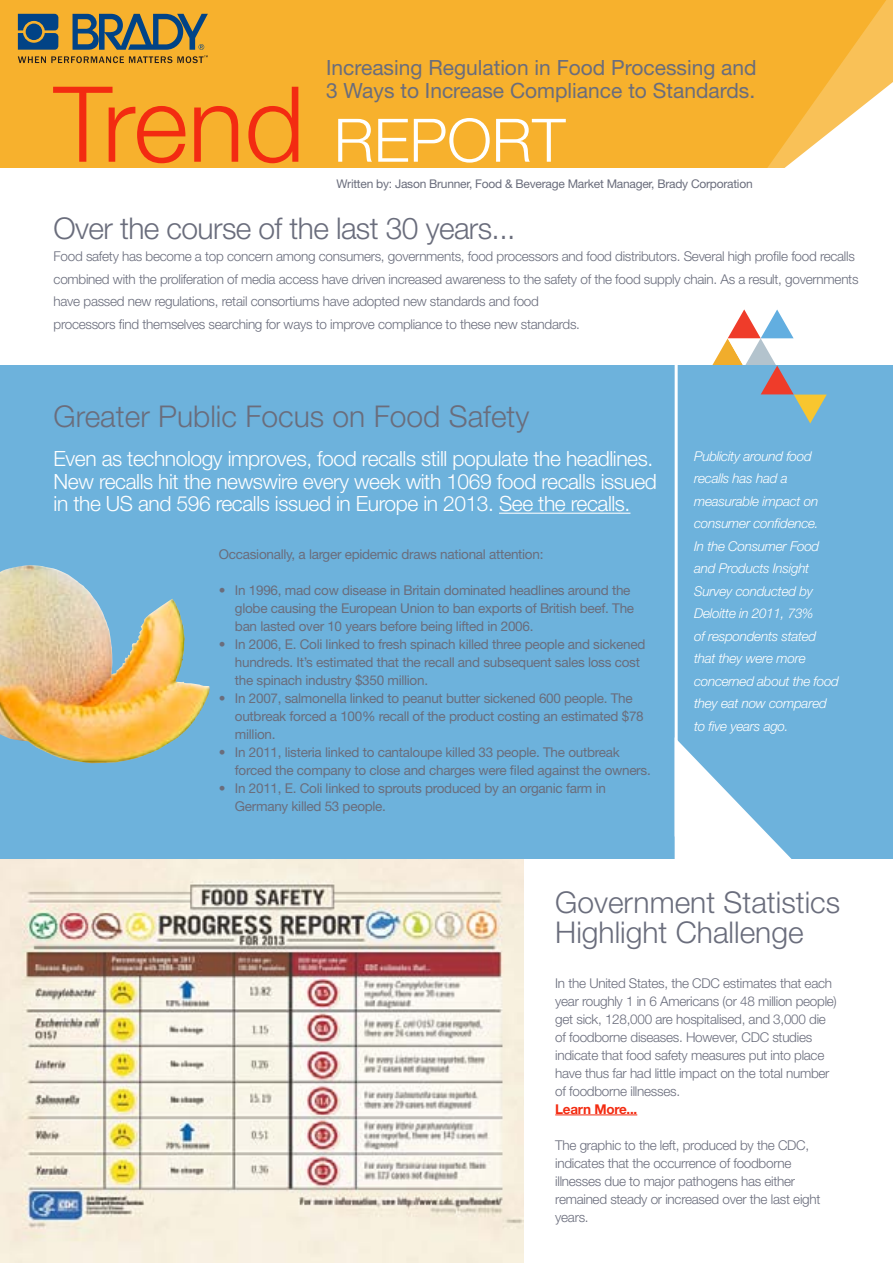
<style>
.page{position:relative;width:893px;height:1263px;background:#fff}
.page>*{position:absolute;margin:0;border:0;box-sizing:border-box;transform-origin:0 0}
.t1{font:300 60px "Helvetica Neue LT Pro";color:#fff}
.t2{font:300 30px/30px "Helvetica Neue LT Pro";color:#6a6d7c}
.t3{font:300 30px "Helvetica Neue LT Pro";letter-spacing:-.02em;color:#6a6d7c}
.t4{font:300 21px/22.5px "Helvetica Neue LT Pro";letter-spacing:-.02em;color:#fff}
.t5{font:21px/23px "Helvetica Neue LT Pro";color:#6a6d7c}
.t6{font:300 13.5px/18px "Helvetica Neue LT Pro";letter-spacing:-.02em;color:#6a6d7c}
.t7{font:13.5px/18px "Helvetica Neue LT Pro";letter-spacing:-.02em;color:#6a6d7c}
.t8{font:italic 300 13.5px/22.5px "Helvetica Neue LT Pro";letter-spacing:-.02em;color:#fff}
.t9{font:700 13.5px "Helvetica Neue LT Pro";letter-spacing:-.02em;color:#f32b11}
.t10{font:12px "Helvetica Neue LT Pro";letter-spacing:-.02em;color:#6a6d7c}
.s1{font-size:105px;color:#f32b11}
</style>
<div class="page">
<img style="left:0;top:859px;width:523px;height:404px">
<div style="left:0;top:0;width:893px;height:168px;background:#f7b12d"></div>
<div style="left:0;top:366px;width:893px;height:493px;background:#6db2dc"></div>
<img style="left:0;top:565px;width:210px;height:198px">
<svg style="left:767px;top:0;width:126px;height:168px"></svg>
<svg style="left:675px;top:741px;width:117px;height:118px"></svg>
<hr style="left:499px;top:513px;width:131px;height:1px;background:#fff">
<hr style="left:555px;top:1114px;width:82px;height:1px;background:#f32b11">
<div style="left:675px;top:354px;width:3px;height:482px;border:2px solid #fff"></div>
<svg style="left:18px;top:14px;width:190px;height:49px"></svg>
<svg style="left:711px;top:309px;width:116px;height:114px"></svg>
<h3 class="t5" style="left:326px;top:55px;width:432px">Increasing Regulation in Food Processing and<br>3 Ways to Increase Compliance to Standards.</h3>
<h1 class="t1" style="left:54px;top:104px;width:513px"><span class="s1">Trend</span> REPORT</h1>
<p class="t10" style="left:337px;top:176px;width:418px">Written by: Jason Brunner, Food &amp; Beverage Market Manager, Brady Corporation</p>
<h2 class="t3" style="left:54px;top:210px;width:463px">Over the course of the last 30 years...</h2>
<p class="t6" style="left:54px;top:245px;width:806px;line-height:22.5px">Food safety has become a top concern among consumers, governments, food processors and food distributors. Several high profile food recalls combined with the proliferation of media access have driven increased awareness to the safety of the food supply chain. As a result, governments have passed new regulations, retail consortiums have adopted new standards and food<br>processors find themselves searching for ways to improve compliance to these new standards.</p>
<h2 class="t2" style="left:54px;top:400px;width:477px">Greater Public Focus on Food Safety</h2>
<h3 class="t4" style="left:54px;top:447px;width:605px">Even as technology improves, food recalls still populate the headlines.<br>New recalls hit the newswire every week with 1069 food recalls issued in the US and 596 recalls issued in Europe in 2013. See the recalls.</h3>
<p class="t7" style="left:219px;top:544px;width:326px">Occasionally, a larger epidemic draws national attention:</p>
<p class="t7" style="left:235px;top:580px;width:401px;text-indent:-16px">• In 1996, mad cow disease in Britain dominated headlines around the globe causing the European Union to ban exports of British beef. The ban lasted over 10 years before being lifted in 2006.</p>
<p class="t7" style="left:235px;top:634px;width:412px;text-indent:-16px">• In 2006, E. Coli linked to fresh spinach killed three people and sickened hundreds. It’s estimated that the recall and subsequent sales loss cost the spinach industry $350 million.</p>
<p class="t7" style="left:235px;top:688px;width:410px;text-indent:-16px">• In 2007, salmonella linked to peanut butter sickened 600 people. The outbreak forced a 100% recall of the product costing an estimated $78 million.</p>
<p class="t7" style="left:235px;top:742px;width:417px;text-indent:-16px">• In 2011, listeria linked to cantaloupe killed 33 people. The outbreak forced the company to close and charges were filed against the owners.</p>
<p class="t7" style="left:235px;top:778px;width:372px;text-indent:-16px">• In 2011, E. Coli linked to sprouts produced by an organic farm in<br>Germany killed 53 people.</p>
<p class="t8" style="left:694px;top:444px;width:146px">Publicity around food recalls has had a measurable impact on consumer confidence.<br>In the Consumer Food and Products Insight<br>Survey conducted by<br>Deloitte in 2011, 73%<br>of respondents stated that they were more concerned about the food they eat now compared to five years ago.</p>
<h2 class="t2" style="left:555px;top:886px;width:286px">Government Statistics<br>Highlight Challenge</h2>
<p class="t6" style="left:555px;top:973px;width:283px">In the United States, the CDC estimates that each year roughly 1 in 6 Americans (or 48 million people) get sick, 128,000 are hospitalised, and 3,000 die of foodborne diseases. However, CDC studies indicate that food safety measures put into place have thus far had little impact on the total number of foodborne illnesses.</p>
<p class="t9" style="left:555px;top:1100px;width:84px">Learn More...</p>
<p class="t6" style="left:555px;top:1135px;width:267px">The graphic to the left, produced by the CDC, indicates that the occurrence of foodborne illnesses due to major pathogens has either remained steady or increased over the last eight years.</p>
</div>
